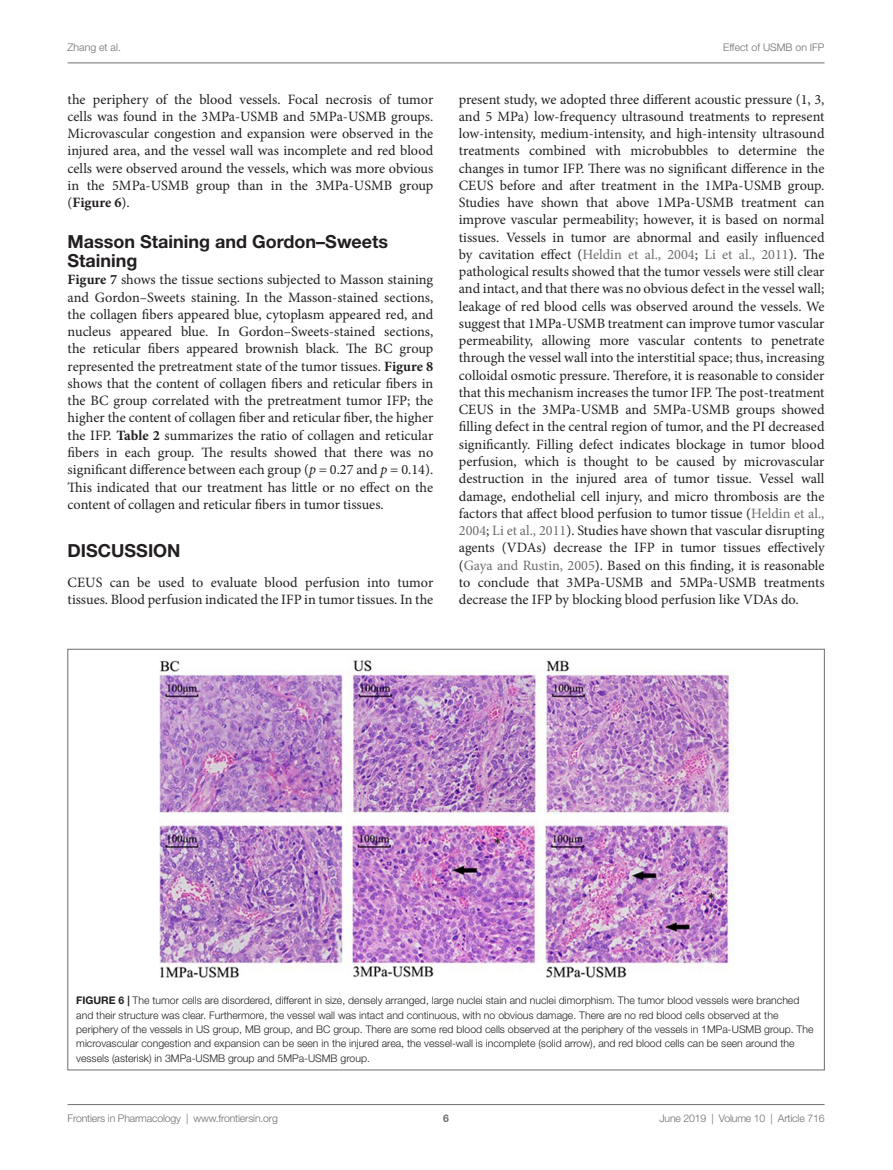
<style>
.page{position:relative;width:893px;height:1170px;background:#fff}
.page>*{position:absolute;margin:0;border:0;box-sizing:border-box;transform-origin:0 0}
._2{font:700 18px/18.8px "Helvetica Neue LT Std";color:#231f20}
._1{font:700 18px "Helvetica Neue LT Std";color:#231f20}
.T1{font:14.25px/17.2px "Minion Pro";color:#231f20;text-align:justify}
.FC{font:300 10.5px/14.2px "Helvetica Neue LT Std";color:#231f20}
.t1{font:300 10.5px "Helvetica Neue LT Std";letter-spacing:-.015em;color:#6c6d70}
.t2{font:700 10.5px "Helvetica Neue LT Std";color:#6c6d70}
.s1{font-weight:700}
.s2{font-style:italic}
.s3{color:#6c6d70}
</style>
<div class="page">
<hr style="left:68px;top:63px;width:756px;height:1px;background:#6c6d70">
<hr style="left:68px;top:1104px;width:756px;height:1px;background:#6c6d70">
<img style="left:159px;top:660px;width:574px;height:317px">
<p class="t1" style="left:68px;top:41px;width:55px">Zhang et al.</p>
<p class="t1" style="left:723px;top:41px;width:103px">Effect of USMB on IFP</p>
<p class="T1" style="left:68px;top:90px;width:367px">the periphery of the blood vessels. Focal necrosis of tumor cells was found in the 3MPa-USMB and 5MPa-USMB groups.<br>Microvascular congestion and expansion were observed in the injured area, and the vessel wall was incomplete and red blood cells were observed around the vessels, which was more obvious in the 5MPa-USMB group than in the 3MPa-USMB group (<span class="s1">Figure 6</span>).</p>
<p class="_2" style="left:68px;top:232px;width:322px">Masson Staining and Gordon–Sweets<br>Staining</p>
<p class="T1" style="left:68px;top:271px;width:367px"><span class="s1">Figure 7</span> shows the tissue sections subjected to Masson staining and Gordon–Sweets staining. In the Masson-stained sections, the collagen fibers appeared blue, cytoplasm appeared red, and nucleus appeared blue. In Gordon–Sweets-stained sections, the reticular fibers appeared brownish black. The BC group represented the pretreatment state of the tumor tissues. <span class="s1">Figure 8 </span>shows that the content of collagen fibers and reticular fibers in the BC group correlated with the pretreatment tumor IFP; the higher the content of collagen fiber and reticular fiber, the higher the IFP. <span class="s1">Table 2</span> summarizes the ratio of collagen and reticular fibers in each group. The results showed that there was no significant difference between each group (<span class="s2">p</span> = 0.27 and <span class="s2">p</span> = 0.14).<br>This indicated that our treatment has little or no effect on the content of collagen and reticular fibers in tumor tissues.</p>
<p class="_1" style="left:68px;top:539px;width:115px">DISCUSSION</p>
<p class="T1" style="left:68px;top:573px;width:367px">CEUS can be used to evaluate blood perfusion into tumor tissues. Blood perfusion indicated the IFP in tumor tissues. In the</p>
<p class="T1" style="left:459px;top:90px;width:367px">present study, we adopted three different acoustic pressure (1, 3, and 5 MPa) low-frequency ultrasound treatments to represent low-intensity, medium-intensity, and high-intensity ultrasound treatments combined with microbubbles to determine the changes in tumor IFP. There was no significant difference in the CEUS before and after treatment in the 1MPa-USMB group.<br>Studies have shown that above 1MPa-USMB treatment can improve vascular permeability; however, it is based on normal tissues. Vessels in tumor are abnormal and easily influenced by cavitation effect (<span class="s3">Heldin et al., 2004</span>; <span class="s3">Li et al., 2011</span>). The pathological results showed that the tumor vessels were still clear and intact, and that there was no obvious defect in the vessel wall; leakage of red blood cells was observed around the vessels. We suggest that 1MPa-USMB treatment can improve tumor vascular permeability, allowing more vascular contents to penetrate through the vessel wall into the interstitial space; thus, increasing colloidal osmotic pressure. Therefore, it is reasonable to consider that this mechanism increases the tumor IFP. The post-treatment CEUS in the 3MPa-USMB and 5MPa-USMB groups showed filling defect in the central region of tumor, and the PI decreased significantly. Filling defect indicates blockage in tumor blood perfusion, which is thought to be caused by microvascular destruction in the injured area of tumor tissue. Vessel wall damage, endothelial cell injury, and micro thrombosis are the factors that affect blood perfusion to tumor tissue (<span class="s3">Heldin et al., 2004</span>; <span class="s3">Li et al., 2011</span>). Studies have shown that vascular disrupting agents (VDAs) decrease the IFP in tumor tissues effectively (<span class="s3">Gaya and Rustin, 2005</span>). Based on this finding, it is reasonable to conclude that 3MPa-USMB and 5MPa-USMB treatments decrease the IFP by blocking blood perfusion like VDAs do.</p>
<p class="FC" style="left:76px;top:993px;width:739px"><span class="s1">FIGURE 6 |</span> The tumor cells are disordered, different in size, densely arranged, large nuclei stain and nuclei dimorphism. The tumor blood vessels were branched and their structure was clear. Furthermore, the vessel wall was intact and continuous, with no obvious damage. There are no red blood cells observed at the periphery of the vessels in US group, MB group, and BC group. There are some red blood cells observed at the periphery of the vessels in 1MPa-USMB group. The microvascular congestion and expansion can be seen in the injured area, the vessel-wall is incomplete (solid arrow), and red blood cells can be seen around the vessels (asterisk) in 3MPa-USMB group and 5MPa-USMB group.</p>
<p class="t1" style="left:68px;top:1111px;width:212px">Frontiers in Pharmacology | www.frontiersin.org</p>
<p class="t2" style="left:443px;top:1111px;width:7px">6</p>
<p class="t1" style="left:659px;top:1111px;width:166px">June 2019 | Volume 10 | Article 716</p>
</div>
